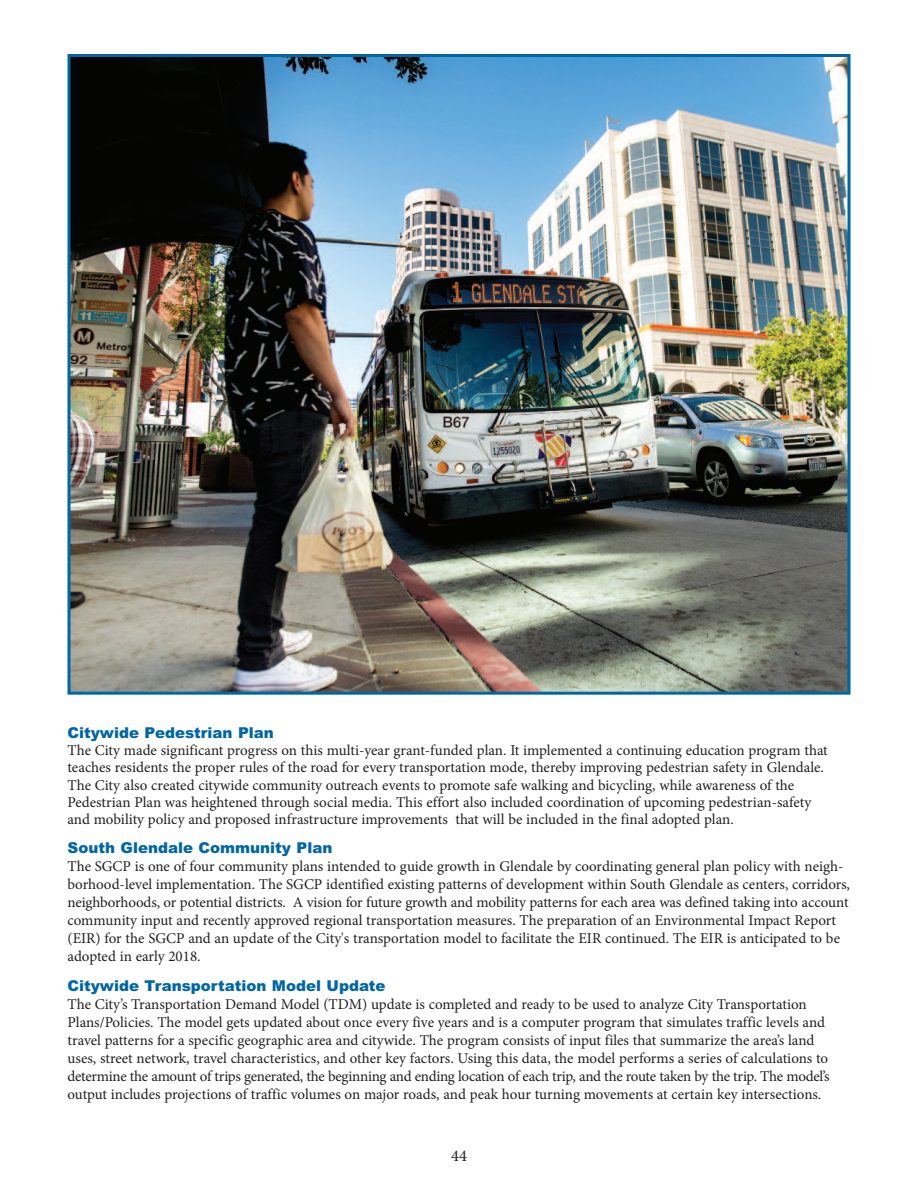
<style>
.page{position:relative;width:918px;height:1188px;background:#fff}
.page>*{position:absolute;margin:0;border:0;box-sizing:border-box;transform-origin:0 0}
.t1{font:16.5px "Minion Pro";color:#231f20}
.t2{font:15px/18px "Minion Pro";letter-spacing:-.005em;color:#231f20}
.t3{font:900 15px "Arial";color:#0066a4}
</style>
<div class="page">
<img style="left:72px;top:58px;width:774px;height:633px">
<div style="left:68px;top:54px;width:782px;height:641px;border:3px solid #0066a4"></div>
<p class="t3" style="left:68px;top:724px;width:208px">Citywide Pedestrian Plan</p>
<p class="t2" style="left:67px;top:743px;width:762px;line-height:17.1px">The City made significant progress on this multi-year grant-funded plan. It implemented a continuing education program that teaches residents the proper rules of the road for every transportation mode, thereby improving pedestrian safety in Glendale.<br>The City also created citywide community outreach events to promote safe walking and bicycling, while awareness of the Pedestrian Plan was heightened through social media. This effort also included coordination of upcoming pedestrian-safety and mobility policy and proposed infrastructure improvements that will be included in the final adopted plan.</p>
<p class="t3" style="left:68px;top:839px;width:266px">South Glendale Community Plan</p>
<p class="t2" style="left:67px;top:858px;width:784px">The SGCP is one of four community plans intended to guide growth in Glendale by coordinating general plan policy with neigh&shy;borhood-level implementation. The SGCP identified existing patterns of development within South Glendale as centers, corridors, neighborhoods, or potential districts. A vision for future growth and mobility patterns for each area was defined taking into account community input and recently approved regional transportation measures. The preparation of an Environmental Impact Report (EIR) for the SGCP and an update of the City's transportation model to facilitate the EIR continued. The EIR is anticipated to be adopted in early 2018.</p>
<p class="t3" style="left:67px;top:977px;width:319px">Citywide Transportation Model Update</p>
<p class="t2" style="left:67px;top:996px;width:764px">The City’s Transportation Demand Model (TDM) update is completed and ready to be used to analyze City Transportation Plans/Policies. The model gets updated about once every five years and is a computer program that simulates traffic levels and travel patterns for a specific geographic area and citywide. The program consists of input files that summarize the area’s land uses, street network, travel characteristics, and other key factors. Using this data, the model performs a series of calculations to determine the amount of trips generated, the beginning and ending location of each trip, and the route taken by the trip. The model’s output includes projections of traffic volumes on major roads, and peak hour turning movements at certain key intersections.</p>
<p class="t1" style="left:451px;top:1149px;width:17px">44</p>
</div>
